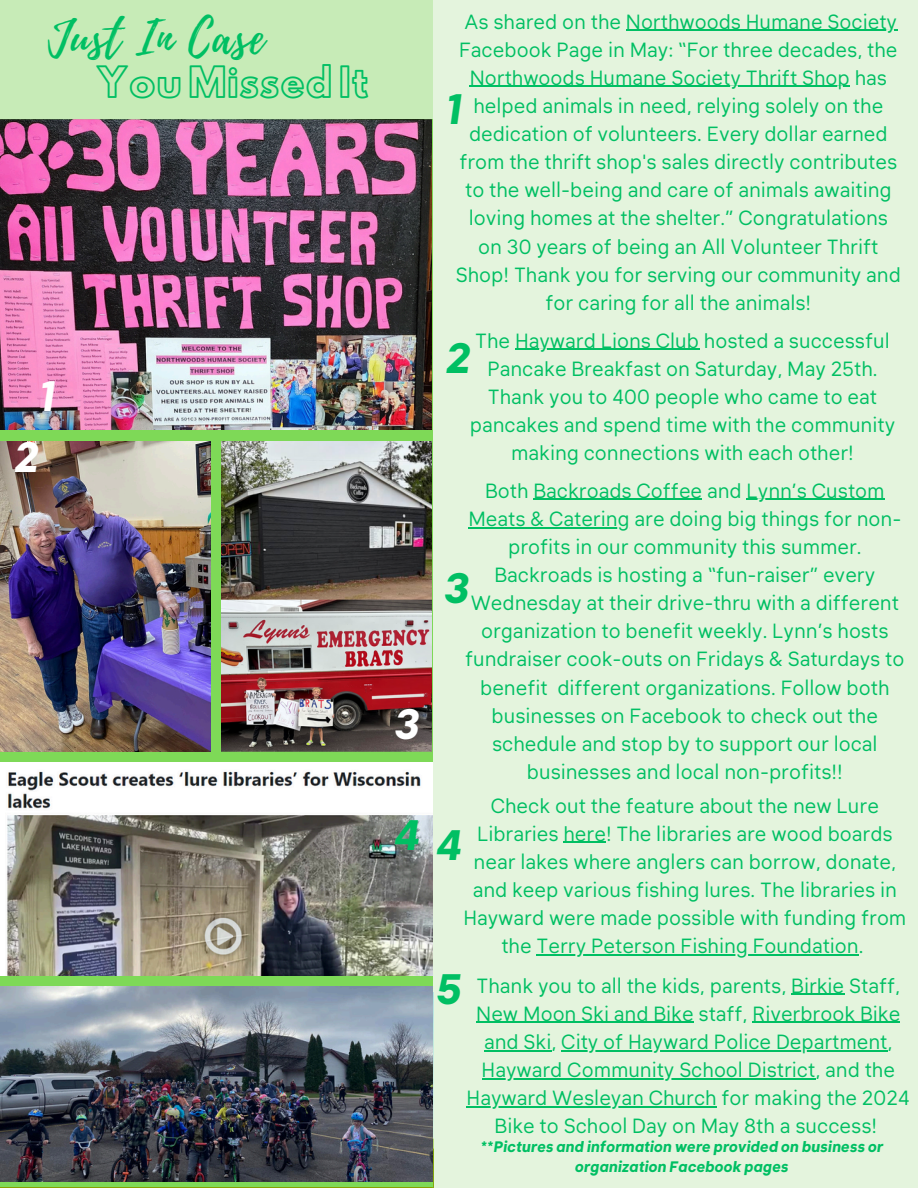
<style>
.page{position:relative;width:918px;height:1188px;background:#fff}
.page>*{position:absolute;margin:0;border:0;box-sizing:border-box;transform-origin:0 0}
.t1{font:46.65px "Playlist Script";letter-spacing:.02em;color:#00bf63}
.t2{font:italic 700 42px "Klima";color:#00bf63}
.t3{font:italic 700 42px "Klima";color:#fff}
.t4{font:37.2px "Hussar Ekologiczne 1";letter-spacing:.02em;color:#00bf63}
.t5{font:20.25px/28.2px "Klima";color:#00bf63;text-align:center}
.t6{font:italic 700 15px/20.2px "Klima";color:#00bf63;text-align:center}
</style>
<div class="page">
<div style="left:433px;top:0;width:485px;height:1188px;background:#e4f4dd"></div>
<div style="left:0;top:119px;width:432px;height:1068px;background:#7ed957"></div>
<img style="left:0;top:441px;width:210px;height:311px">
<img style="left:0;top:119px;width:432px;height:311px">
<img style="left:221px;top:441px;width:211px;height:311px">
<div style="left:0;top:0;width:432px;height:119px;background:#c7ebb7"></div>
<img style="left:0;top:762px;width:433px;height:213px">
<img style="left:0;top:987px;width:433px;height:194px">
<hr style="left:564px;top:842px;width:42px;height:1px;background:#00bf63">
<hr style="left:537px;top:954px;width:322px;height:1px;background:#00bf63">
<hr style="left:533px;top:499px;width:169px;height:1px;background:#00bf63">
<hr style="left:747px;top:499px;width:138px;height:1px;background:#00bf63">
<hr style="left:468px;top:527px;width:162px;height:1px;background:#00bf63">
<hr style="left:626px;top:30px;width:271px;height:1px;background:#00bf63">
<hr style="left:470px;top:86px;width:380px;height:1px;background:#00bf63">
<hr style="left:515px;top:349px;width:184px;height:1px;background:#00bf63">
<hr style="left:791px;top:994px;width:53px;height:1px;background:#00bf63">
<hr style="left:476px;top:1022px;width:218px;height:1px;background:#00bf63">
<hr style="left:752px;top:1022px;width:148px;height:1px;background:#00bf63">
<hr style="left:484px;top:1050px;width:67px;height:1px;background:#00bf63">
<hr style="left:561px;top:1050px;width:326px;height:1px;background:#00bf63">
<hr style="left:482px;top:1078px;width:333px;height:1px;background:#00bf63">
<hr style="left:467px;top:1106px;width:250px;height:1px;background:#00bf63">
<h1 class="t1" style="left:48px;top:4px;width:218px">Just In Case</h1>
<h2 class="t4" style="left:96px;top:67px;width:275px">You Missed It</h2>
<p class="t3" style="left:40px;top:379px;width:18px">1</p>
<p class="t3" style="left:15px;top:440px;width:26px">2</p>
<p class="t3" style="left:395px;top:706px;width:27px">3</p>
<p class="t2" style="left:395px;top:818px;width:28px">4</p>
<p class="t5" style="left:456px;top:9px;width:447px">As shared on the Northwoods Humane Society Facebook Page in May: “For three decades, the Northwoods Humane Society Thrift Shop has helped animals in need, relying solely on the dedication of volunteers. Every dollar earned from the thrift shop's sales directly contributes to the well-being and care of animals awaiting loving homes at the shelter.” Congratulations on 30 years of being an All Volunteer Thrift Shop! Thank you for serving our community and for caring for all the animals!</p>
<p class="t5" style="left:470px;top:328px;width:427px">The Hayward Lions Club hosted a successful Pancake Breakfast on Saturday, May 25th.<br>Thank you to 400 people who came to eat pancakes and spend time with the community making connections with each other!</p>
<h3 class="t2" style="left:447px;top:92px;width:18px">1</h3>
<p class="t2" style="left:447px;top:341px;width:26px">2</p>
<p class="t5" style="left:485px;top:478px;width:401px">Both Backroads Coffee and Lynn’s Custom</p>
<p class="t5" style="left:465px;top:506px;width:441px">Meats &amp; Catering are doing big things for non&shy;profits in our community this summer.<br>Backroads is hosting a “fun-raiser” every Wednesday at their drive-thru with a different organization to benefit weekly. Lynn’s hosts fundraiser cook-outs on Fridays &amp; Saturdays to benefit different organizations. Follow both businesses on Facebook to check out the schedule and stop by to support our local businesses and local non-profits!!</p>
<h3 class="t2" style="left:445px;top:571px;width:27px">3</h3>
<h3 class="t5" style="left:463px;top:793px;width:444px">Check out the feature about the new Lure Libraries here! The libraries are wood boards near lakes where anglers can borrow, donate, and keep various fishing lures. The libraries in Hayward were made possible with funding from the Terry Peterson Fishing Foundation.</h3>
<h3 class="t2" style="left:437px;top:828px;width:28px">4</h3>
<h2 class="t2" style="left:437px;top:972px;width:27px">5</h2>
<p class="t5" style="left:467px;top:973px;width:445px">Thank you to all the kids, parents, Birkie Staff, New Moon Ski and Bike staff, Riverbrook Bike and Ski, City of Hayward Police Department, Hayward Community School District, and the Hayward Wesleyan Church for making the 2024<br>Bike to School Day on May 8th a success!</p>
<h3 class="t6" style="left:481px;top:1138px;width:404px">**Pictures and information were provided on business or organization Facebook pages</h3>
</div>
